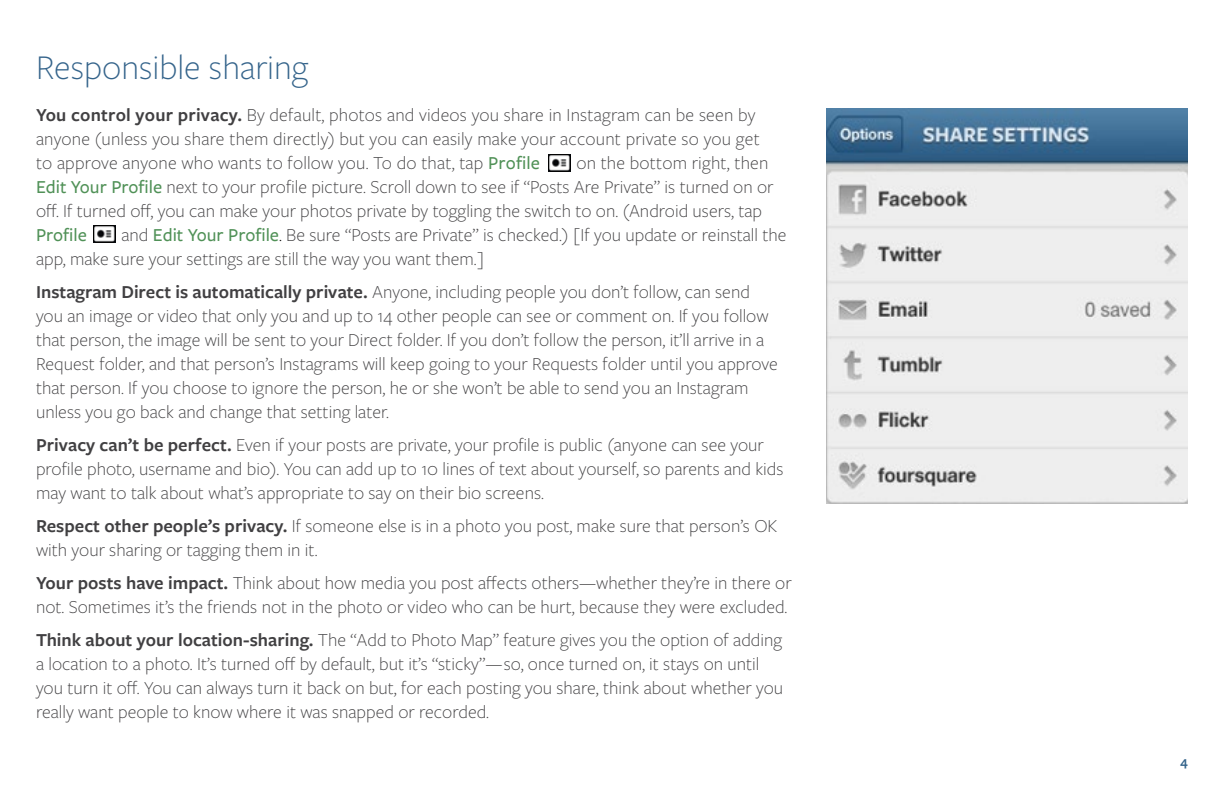
<style>
.page{position:relative;width:1224px;height:792px;background:#fff}
.page>*{position:absolute;margin:0;border:0;box-sizing:border-box;transform-origin:0 0}
.t1{font:300 36px "Freight Sans Pro";color:#35648b}
.t2{font:300 19px/24px "Freight Sans Pro";color:#414042}
.t3{font:500 19px "Freight Sans Pro";color:#509157}
.t4{font:600 14px "Freight Sans Pro";color:#35648b}
.s1{font-weight:600}
.s2{font-weight:500;color:#509157}
.s3{color:#000}
</style>
<div class="page">
<img style="left:548px;top:154px;width:22px;height:17px">
<img style="left:93px;top:226px;width:22px;height:17px">
<img style="left:827px;top:108px;width:361px;height:396px">
<h1 class="t1" style="left:36px;top:43px;width:274px">Responsible sharing</h1>
<p class="t2" style="left:36px;top:102px;width:725px"><span class="s1">You control your privacy.</span> By default, photos and videos you share in Instagram can be seen by anyone (unless you share them directly) but you can easily make your account private so you get to approve anyone who wants to follow you. To do that, tap <span class="s2">Profile</span></p>
<p class="t2" style="left:36px;top:150px;width:739px;text-indent:540px">on the bottom right, then<br><span class="s2">Edit Your Profile</span> next to your profile picture. Scroll down to see if “Posts Are Private” is turned on or off. If turned off, you can make your photos private by toggling the switch to on. (Android users, tap</p>
<p class="t3" style="left:36px;top:222px;width:52px">Profile</p>
<p class="t2" style="left:36px;top:222px;width:752px;text-indent:86px">and <span class="s2">Edit Your Profile</span><span class="s3">.</span> Be sure “Posts are Private” is checked.) [If you update or reinstall the app, make sure your settings are still the way you want them.]</p>
<p class="t2" style="left:36px;top:279px;width:743px"><span class="s1">Instagram Direct is automatically private.</span> Anyone, including people you don’t follow, can send you an image or video that only you and up to 14 other people can see or comment on. If you follow that person, the image will be sent to your Direct folder. If you don’t follow the person, it’ll arrive in a Request folder, and that person’s Instagrams will keep going to your Requests folder until you approve that person. If you choose to ignore the person, he or she won’t be able to send you an Instagram unless you go back and change that setting later.</p>
<p class="t2" style="left:36px;top:432px;width:749px"><span class="s1">Privacy can’t be perfect.</span> Even if your posts are private, your profile is public (anyone can see your profile photo, username and bio). You can add up to 10 lines of text about yourself, so parents and kids may want to talk about what’s appropriate to say on their bio screens.</p>
<p class="t2" style="left:36px;top:513px;width:743px"><span class="s1">Respect other people’s privacy.</span> If someone else is in a photo you post, make sure that person’s OK with your sharing or tagging them in it.</p>
<p class="t2" style="left:36px;top:570px;width:757px"><span class="s1">Your posts have impact.</span> Think about how media you post affects others—whether they’re in there or not. Sometimes it’s the friends not in the photo or video who can be hurt, because they were excluded.</p>
<p class="t2" style="left:36px;top:627px;width:749px"><span class="s1">Think about your location-sharing.</span> The “Add to Photo Map” feature gives you the option of adding a location to a photo. It’s turned off by default, but it’s “sticky”—so, once turned on, it stays on until you turn it off. You can always turn it back on but, for each posting you share, think about whether you really want people to know where it was snapped or recorded.</p>
<p class="t4" style="left:1180px;top:752px;width:9px">4</p>
</div>
